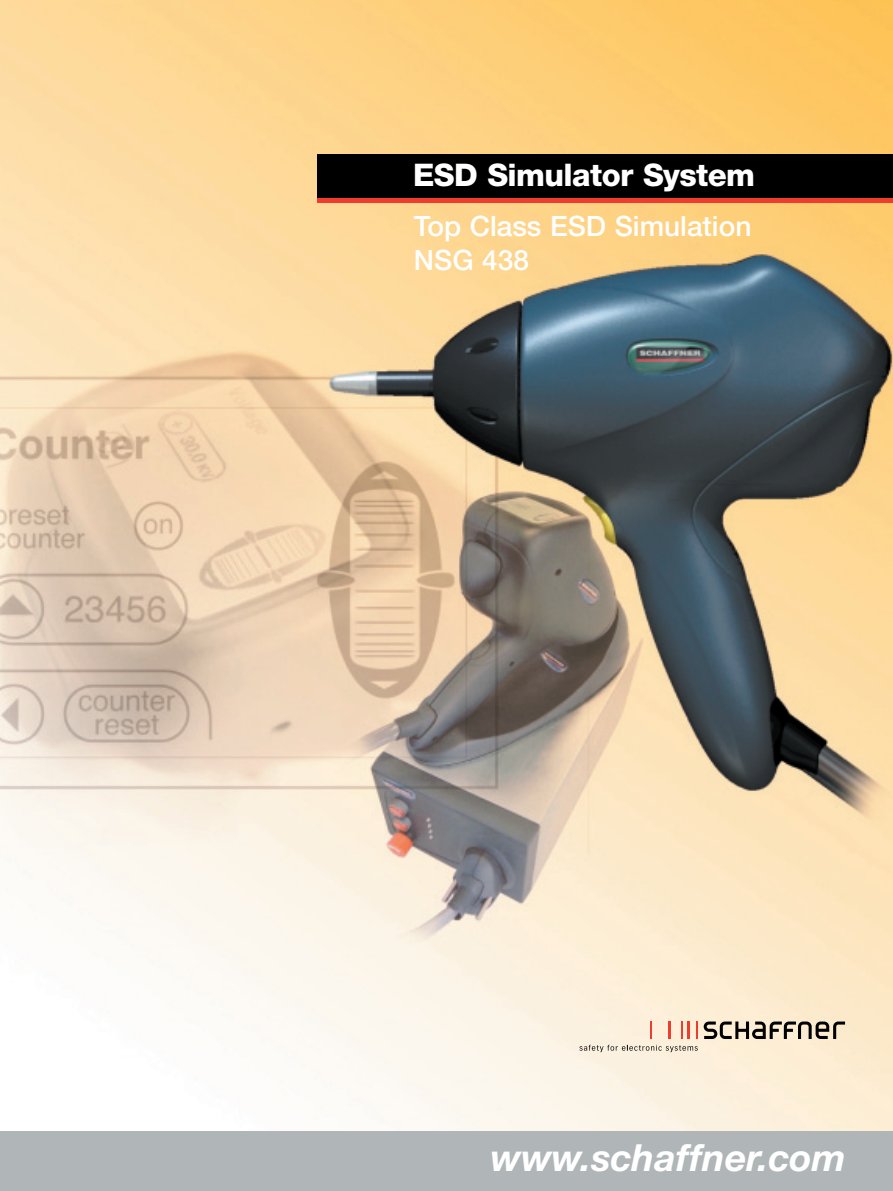
<style>
.page{position:relative;width:893px;height:1191px;background:#fff}
.page>*{position:absolute;margin:0;border:0;box-sizing:border-box;transform-origin:0 0}
.t1{font:italic 700 37.35px "Helvetica Neue";color:#fff}
.t2{font:800 31.2px "Helvetica Neue";letter-spacing:-.02em;color:#fff}
.t3{font:500 28.05px/34.3px "Helvetica Neue";color:#fff}
</style>
<div class="page">
<img style="left:0;top:0;width:893px;height:1131px">
<div style="left:318px;top:154px;width:575px;height:45px;background:#000"></div>
<hr style="left:318px;top:199px;width:575px;height:4px;background:#ef3c2e">
<div style="left:0;top:1131px;width:893px;height:60px;background:#b0b6b8"></div>
<svg style="left:579px;top:1021px;width:119px;height:31px;background:#f0dbc9"></svg>
<svg style="left:704px;top:1021px;width:141px;height:18px;background:#968d7d"></svg>
<p class="t2" style="left:413px;top:164px;width:343px">ESD Simulator System</p>
<p class="t3" style="left:414px;top:211px;width:339px">Top Class ESD Simulation<br>NSG 438</p>
<h1 class="t1" style="left:491px;top:1144px;width:356px">www.schaffner.com</h1>
</div>
